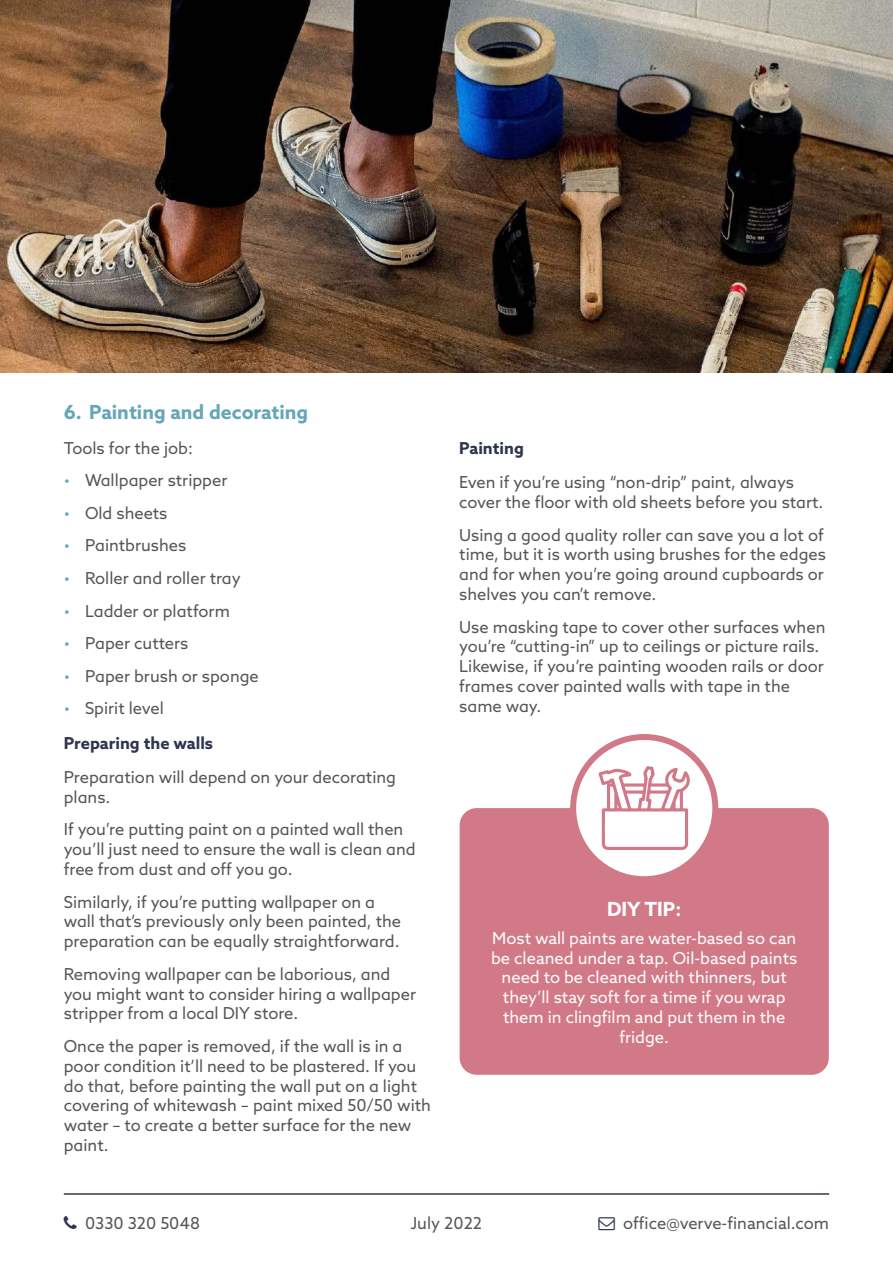
<style>
.page{position:relative;width:893px;height:1263px;background:#fff}
.page>*{position:absolute;margin:0;border:0;box-sizing:border-box;transform-origin:0 0}
.t1{font:700 19.5px "Azo Sans";color:#66a6b8}
.t2{font:700 19.5px "Azo Sans";color:#fff}
.t3{font:16.5px/19.8px "Azo Sans";color:#575656}
.t4{font:16.5px/19.8px "Azo Sans";color:#fff;text-align:center}
.t5{font:700 16.5px/34.3px "Azo Sans";color:#2e364f}
.s1{color:#66a6b8}
.s2{font-weight:400;color:#66a6b8}
.s3{font-weight:400;color:#575656}
</style>
<div class="page">
<hr style="left:64px;top:1193px;width:765px;height:2px;background:#2e364f">
<div style="left:460px;top:808px;width:369px;height:267px;background:#d27987;border-radius:17px"></div>
<div style="left:573px;top:737px;width:142px;height:142px;background:#fff;border-radius:50%"></div>
<div style="left:570px;top:734px;width:148px;height:148px;border:6px solid #d27987;border-radius:50%"></div>
<img style="left:0;top:0;width:893px;height:372px">
<svg style="left:597px;top:734px;width:94px;height:116px"></svg>
<p class="t1" style="left:64px;top:404px;width:246px">6. Painting and decorating</p>
<p class="t3" style="left:64px;top:439px;width:131px">Tools for the job:</p>
<p class="t3" style="left:64px;top:472px;width:165px"><span class="s1">•</span> Wallpaper stripper</p>
<p class="t3" style="left:64px;top:504px;width:105px"><span class="s1">•</span> Old sheets</p>
<p class="t3" style="left:64px;top:537px;width:124px"><span class="s1">•</span> Paintbrushes</p>
<p class="t3" style="left:64px;top:570px;width:179px"><span class="s1">•</span> Roller and roller tray</p>
<p class="t3" style="left:64px;top:602px;width:168px"><span class="s1">•</span> Ladder or platform</p>
<p class="t3" style="left:64px;top:635px;width:126px"><span class="s1">•</span> Paper cutters</p>
<p class="t3" style="left:64px;top:667px;width:197px"><span class="s1">•</span> Paper brush or sponge</p>
<p class="t5" style="left:64px;top:692px;width:151px"><span class="s2">•</span> <span class="s3">Spirit level<br></span>Preparing the walls</p>
<p class="t3" style="left:64px;top:769px;width:334px">Preparation will depend on your decorating plans.</p>
<p class="t3" style="left:64px;top:821px;width:353px">If you’re putting paint on a painted wall then you’ll just need to ensure the wall is clean and free from dust and off you go.</p>
<p class="t3" style="left:64px;top:893px;width:339px">Similarly, if you’re putting wallpaper on a wall that’s previously only been painted, the preparation can be equally straightforward.</p>
<p class="t3" style="left:64px;top:965px;width:354px">Removing wallpaper can be laborious, and you might want to consider hiring a wallpaper stripper from a local DIY store.</p>
<p class="t3" style="left:64px;top:1037px;width:369px">Once the paper is removed, if the wall is in a poor condition it’ll need to be plastered. If you do that, before painting the wall put on a light covering of whitewash – paint mixed 50/50 with water – to create a better surface for the new paint.</p>
<p class="t5" style="left:459px;top:432px;width:66px">Painting</p>
<p class="t3" style="left:459px;top:474px;width:366px">Even if you’re using “non-drip” paint, always cover the floor with old sheets before you start.</p>
<p class="t3" style="left:459px;top:526px;width:368px">Using a good quality roller can save you a lot of time, but it is worth using brushes for the edges and for when you’re going around cupboards or shelves you can’t remove.</p>
<p class="t3" style="left:459px;top:618px;width:368px">Use masking tape to cover other surfaces when you’re “cutting-in” up to ceilings or picture rails.<br>Likewise, if you’re painting wooden rails or door frames cover painted walls with tape in the same way.</p>
<p class="t2" style="left:607px;top:900px;width:76px">DIY TIP:</p>
<p class="t4" style="left:491px;top:929px;width:308px">Most wall paints are water-based so can be cleaned under a tap. Oil-based paints need to be cleaned with thinners, but they’ll stay soft for a time if you wrap them in clingfilm and put them in the fridge.</p>
<p class="t3" style="left:85px;top:1214px;width:117px">0330 320 5048</p>
<p class="t3" style="left:623px;top:1214px;width:207px">office@verve-financial.com</p>
<p class="t3" style="left:411px;top:1215px;width:73px">July 2022</p>
</div>
